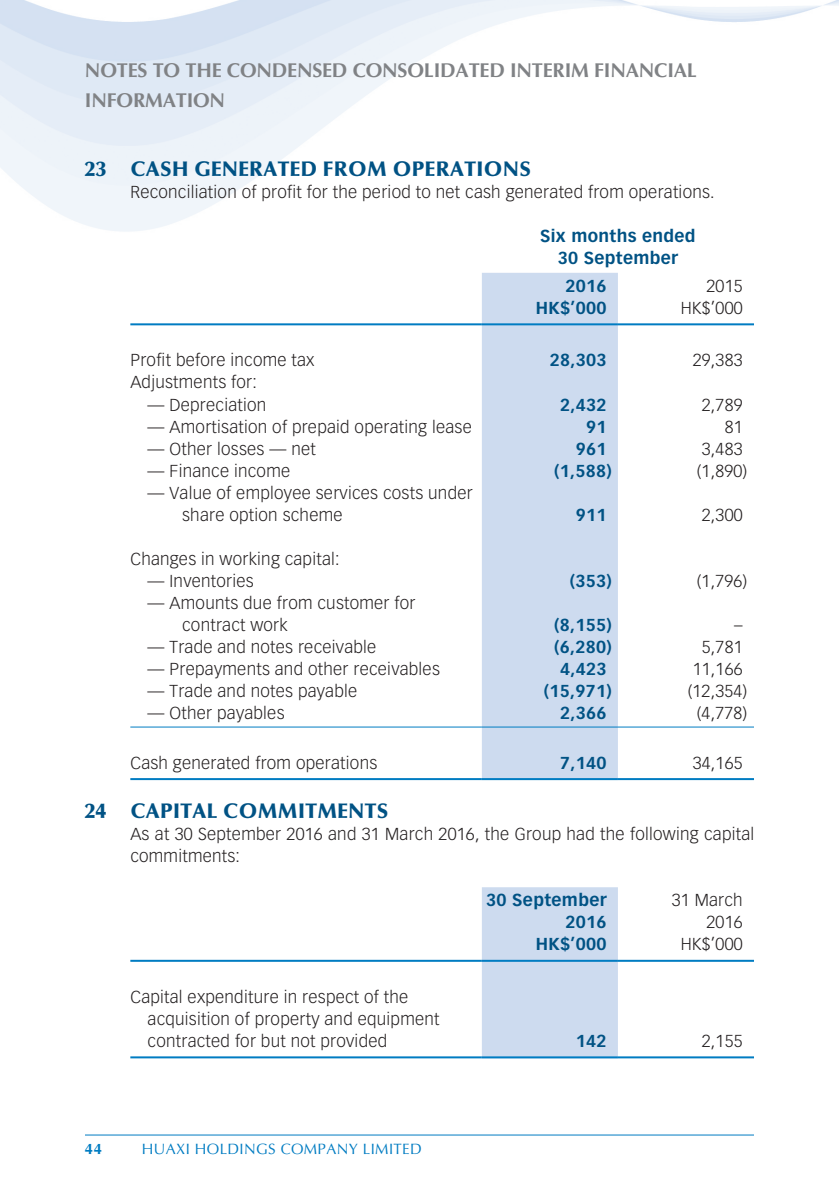
<style>
.page{position:relative;width:839px;height:1191px;background:#fff}
.page>*{position:absolute;margin:0;border:0;box-sizing:border-box;transform-origin:0 0}
._01_H1{font:900 21px "Optima LT Std";letter-spacing:.015em;color:#005284}
.t1{font:700 20px/30px "Optima LT Std";letter-spacing:-.01em;color:#808285}
._50_Table_txt{font:300 17px "Vectora LT Std";letter-spacing:.015em;color:#231f20}
._00_txt{font:300 17px/22px "Vectora LT Std";letter-spacing:.015em;color:#231f20}
._50_Table_txt-2{font:700 17px "Vectora LT Std";letter-spacing:.02em;color:#005284}
.t2{font:15px "Optima LT Std";letter-spacing:.025em;color:#007cc2}
.t3{font:700 15px "Optima LT Std";color:#007cc2}
</style>
<div class="page">
<img style="left:0;top:0;width:839px;height:1136px">
<hr style="left:85px;top:1134px;width:669px;height:1px;background:#007cc2">
<div style="left:482px;top:273px;width:136px;height:505px;background:#cddbef"></div>
<hr style="left:130px;top:323px;width:352px;height:2px;background:#007cc2">
<hr style="left:482px;top:323px;width:136px;height:2px;background:#007cc2">
<hr style="left:618px;top:323px;width:136px;height:2px;background:#007cc2">
<hr style="left:130px;top:726px;width:352px;height:1px;background:#007cc2">
<hr style="left:482px;top:726px;width:136px;height:1px;background:#007cc2">
<hr style="left:618px;top:726px;width:136px;height:1px;background:#007cc2">
<hr style="left:130px;top:778px;width:352px;height:2px;background:#007cc2">
<hr style="left:482px;top:778px;width:136px;height:2px;background:#007cc2">
<hr style="left:618px;top:778px;width:136px;height:2px;background:#007cc2">
<div style="left:482px;top:887px;width:136px;height:169px;background:#cddbef"></div>
<hr style="left:130px;top:959px;width:352px;height:2px;background:#007cc2">
<hr style="left:482px;top:959px;width:136px;height:2px;background:#007cc2">
<hr style="left:618px;top:959px;width:136px;height:2px;background:#007cc2">
<hr style="left:130px;top:1056px;width:352px;height:2px;background:#007cc2">
<hr style="left:482px;top:1056px;width:136px;height:2px;background:#007cc2">
<hr style="left:618px;top:1056px;width:136px;height:2px;background:#007cc2">
<p class="t1" style="left:85px;top:56px;width:613px">NOTES TO THE CONDENSED CONSOLIDATED INTERIM FINANCIAL<br>INFORMATION</p>
<p class="_01_H1" style="left:85px;top:157px;width:447px">23 CASH GENERATED FROM OPERATIONS</p>
<p class="_00_txt" style="left:130px;top:181px;width:586px">Reconciliation of profit for the period to net cash generated from operations.</p>
<p class="_50_Table_txt-2" style="left:540px;top:226px;width:157px">Six months ended</p>
<p class="_50_Table_txt-2" style="left:558px;top:248px;width:122px">30 September</p>
<p class="_50_Table_txt-2" style="left:565px;top:275px;width:43px">2016</p>
<p class="_50_Table_txt" style="left:706px;top:276px;width:38px">2015</p>
<p class="_50_Table_txt-2" style="left:536px;top:297px;width:72px">HK$’000</p>
<p class="_50_Table_txt" style="left:681px;top:298px;width:63px">HK$’000</p>
<p class="_50_Table_txt" style="left:130px;top:350px;width:186px">Profit before income tax</p>
<p class="_50_Table_txt-2" style="left:550px;top:350px;width:58px">28,303</p>
<p class="_50_Table_txt" style="left:693px;top:350px;width:51px">29,383</p>
<p class="_50_Table_txt" style="left:130px;top:372px;width:128px">Adjustments for:</p>
<p class="_50_Table_txt" style="left:148px;top:394px;width:120px">— Depreciation</p>
<p class="_50_Table_txt-2" style="left:560px;top:394px;width:48px">2,432</p>
<p class="_50_Table_txt" style="left:702px;top:394px;width:42px">2,789</p>
<p class="_50_Table_txt" style="left:148px;top:416px;width:326px">— Amortisation of prepaid operating lease</p>
<p class="_50_Table_txt-2" style="left:586px;top:416px;width:22px">91</p>
<p class="_50_Table_txt" style="left:725px;top:416px;width:19px">81</p>
<p class="_50_Table_txt" style="left:148px;top:438px;width:170px">— Other losses — net</p>
<p class="_50_Table_txt-2" style="left:576px;top:438px;width:32px">961</p>
<p class="_50_Table_txt" style="left:702px;top:438px;width:42px">3,483</p>
<p class="_50_Table_txt" style="left:148px;top:460px;width:144px">— Finance income</p>
<p class="_50_Table_txt-2" style="left:554px;top:460px;width:59px">(1,588)</p>
<p class="_50_Table_txt" style="left:697px;top:460px;width:52px">(1,890)</p>
<p class="_50_Table_txt" style="left:148px;top:482px;width:327px">— Value of employee services costs under</p>
<p class="_50_Table_txt" style="left:182px;top:504px;width:162px">share option scheme</p>
<p class="_50_Table_txt-2" style="left:576px;top:504px;width:32px">911</p>
<p class="_50_Table_txt" style="left:702px;top:504px;width:42px">2,300</p>
<p class="_50_Table_txt" style="left:130px;top:548px;width:211px">Changes in working capital:</p>
<p class="_50_Table_txt" style="left:148px;top:570px;width:108px">— Inventories</p>
<p class="_50_Table_txt-2" style="left:570px;top:570px;width:44px">(353)</p>
<p class="_50_Table_txt" style="left:697px;top:570px;width:52px">(1,796)</p>
<p class="_50_Table_txt" style="left:148px;top:592px;width:269px">— Amounts due from customer for</p>
<p class="_50_Table_txt" style="left:182px;top:614px;width:107px">contract work</p>
<p class="_50_Table_txt-2" style="left:554px;top:614px;width:59px">(8,155)</p>
<p class="_50_Table_txt" style="left:734px;top:614px;width:10px">–</p>
<p class="_50_Table_txt" style="left:148px;top:636px;width:230px">— Trade and notes receivable</p>
<p class="_50_Table_txt-2" style="left:554px;top:636px;width:59px">(6,280)</p>
<p class="_50_Table_txt" style="left:702px;top:636px;width:42px">5,781</p>
<p class="_50_Table_txt" style="left:148px;top:658px;width:294px">— Prepayments and other receivables</p>
<p class="_50_Table_txt-2" style="left:560px;top:658px;width:48px">4,423</p>
<p class="_50_Table_txt" style="left:693px;top:658px;width:51px">11,166</p>
<p class="_50_Table_txt" style="left:148px;top:680px;width:211px">— Trade and notes payable</p>
<p class="_50_Table_txt-2" style="left:544px;top:680px;width:70px">(15,971)</p>
<p class="_50_Table_txt" style="left:688px;top:680px;width:61px">(12,354)</p>
<p class="_50_Table_txt" style="left:148px;top:702px;width:138px">— Other payables</p>
<p class="_50_Table_txt-2" style="left:560px;top:702px;width:48px">2,366</p>
<p class="_50_Table_txt" style="left:697px;top:702px;width:52px">(4,778)</p>
<p class="_50_Table_txt" style="left:130px;top:752px;width:248px">Cash generated from operations</p>
<p class="_50_Table_txt-2" style="left:560px;top:752px;width:48px">7,140</p>
<p class="_50_Table_txt" style="left:693px;top:752px;width:51px">34,165</p>
<p class="_01_H1" style="left:85px;top:799px;width:305px">24 CAPITAL COMMITMENTS</p>
<p class="_00_txt" style="left:130px;top:823px;width:625px">As at 30 September 2016 and 31 March 2016, the Group had the following capital commitments:</p>
<p class="_50_Table_txt-2" style="left:486px;top:890px;width:122px">30 September</p>
<p class="_50_Table_txt-2" style="left:565px;top:912px;width:43px">2016</p>
<p class="_50_Table_txt" style="left:672px;top:890px;width:72px">31 March</p>
<p class="_50_Table_txt" style="left:706px;top:912px;width:38px">2016</p>
<p class="_50_Table_txt-2" style="left:536px;top:934px;width:72px">HK$’000</p>
<p class="_50_Table_txt" style="left:681px;top:934px;width:63px">HK$’000</p>
<p class="_50_Table_txt" style="left:130px;top:987px;width:280px">Capital expenditure in respect of the</p>
<p class="_50_Table_txt" style="left:148px;top:1009px;width:293px">acquisition of property and equipment</p>
<p class="_50_Table_txt" style="left:148px;top:1031px;width:241px">contracted for but not provided</p>
<p class="_50_Table_txt-2" style="left:576px;top:1030px;width:32px">142</p>
<p class="_50_Table_txt" style="left:702px;top:1031px;width:42px">2,155</p>
<p class="t3" style="left:85px;top:1140px;width:19px">44</p>
<p class="t2" style="left:142px;top:1140px;width:282px">HUAXI HOLDINGS COMPANY LIMITED</p>
</div>
